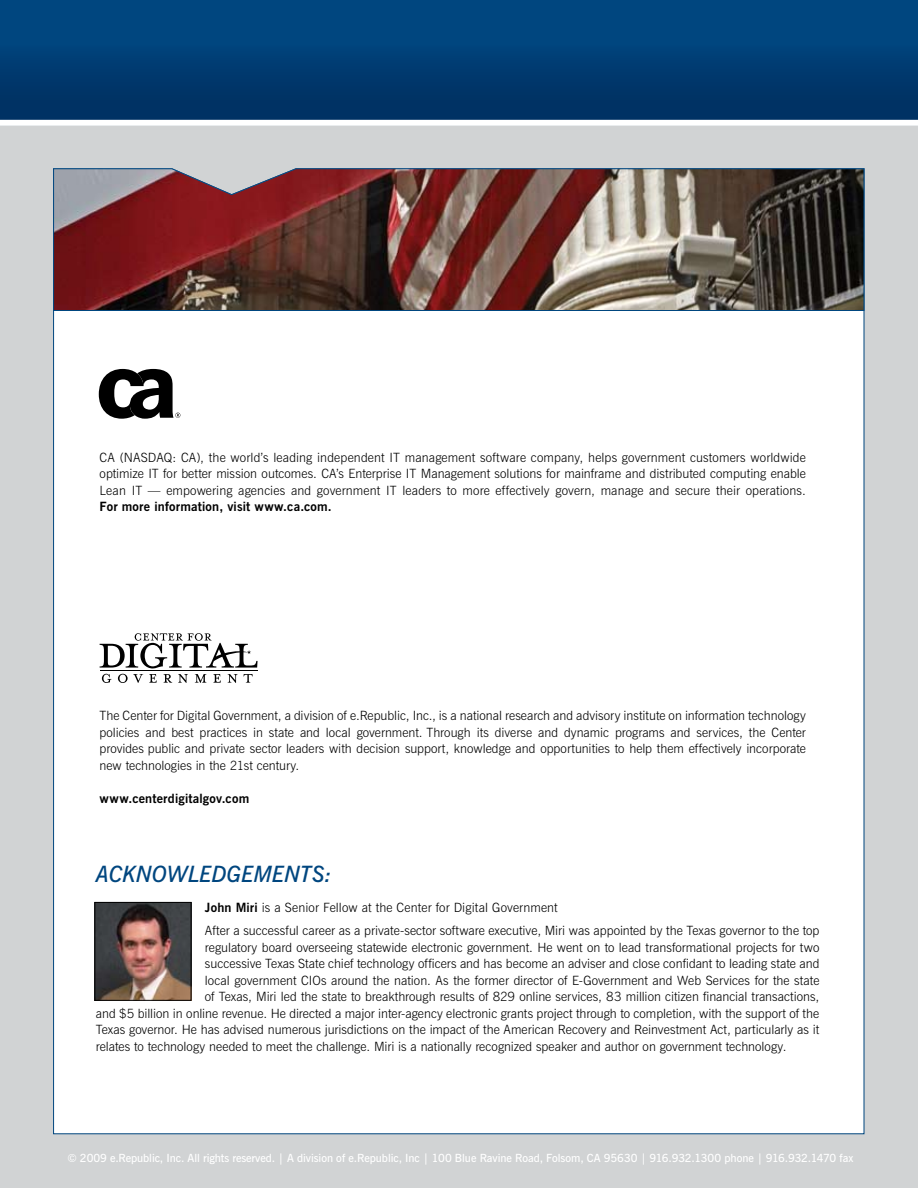
<style>
.page{position:relative;width:918px;height:1188px;background:#fff}
.page>*{position:absolute;margin:0;border:0;box-sizing:border-box;transform-origin:0 0}
.t1{font:italic 600 22.5px "News Gothic BT";color:#00467f}
.t2{font:300 12.75px/16.5px "News Gothic BT";color:#000;text-align:justify}
.t3{font:700 12.75px "News Gothic BT";letter-spacing:.015em;color:#000}
.t4{font:600 11.25px "News Gothic BT";letter-spacing:-.01em;color:#fff}
.s1{font-weight:700}
</style>
<div class="page">
<div style="left:0;top:105px;width:918px;height:1083px;background:#d1d3d4"></div>
<div style="left:0;top:0;width:918px;height:125px;background:linear-gradient(to bottom,#004b86,#002e5f)"></div>
<div style="left:0;top:120px;width:918px;height:6px;background:#fff"></div>
<div style="left:53px;top:311px;width:812px;height:824px;background:#fff"></div>
<svg style="left:100px;top:633px;width:158px;height:50px;background:#c2c2c2"></svg>
<hr style="left:100px;top:671px;width:157px;height:1px;background:#000">
<svg style="left:99px;top:369px;width:81px;height:50px;background:#616161"></svg>
<img style="left:53px;top:168px;width:812px;height:143px">
<img style="left:96px;top:904px;width:93px;height:95px">
<div style="left:94px;top:902px;width:97px;height:99px;border:1px solid #000"></div>
<p class="t2" style="left:100px;top:449px;width:708px">CA (NAS DAQ: CA), the world’s leading independent IT management software company, helps government customers worldwide optimize IT for better mission outcomes. CA’s Enterprise IT Management solutions for mainframe and distributed computing enable Lean IT — empowering agencies and government IT leaders to more effectively govern, manage and secure their operations.</p>
<p class="t3" style="left:100px;top:499px;width:234px">For more information, visit www.ca.com.</p>
<p class="t2" style="left:100px;top:708px;width:708px">The Center for Digital Government, a division of e.Republic, Inc., is a national research and advisory institute on information technology policies and best practices in state and local government. Through its diverse and dynamic programs and services, the Center provides public and private sector leaders with decision support, knowledge and opportunities to help them effectively incorporate new technologies in the 21st century.</p>
<p class="t3" style="left:100px;top:791px;width:151px">www.centerdigitalgov.com</p>
<h1 class="t1" style="left:96px;top:860px;width:238px">ACKNOWLEDGEMENTS:</h1>
<p class="t2" style="left:205px;top:896px;width:616px;line-height:23.2px"><span class="s1">John Miri</span> is a Senior Fellow at the Center for Digital Government<br>After a successful career as a private-sector software executive, M iri was appointed by the Texas governor to the top</p>
<p class="t2" style="left:205px;top:939px;width:616px">regulatory board overseeing statewide electronic government. He went on to lead transformational projects for two</p>
<p class="t2" style="left:205px;top:955px;width:616px">successive Texas State chief technology officers and has become an adviser and close confidant to leading state and</p>
<p class="t2" style="left:205px;top:972px;width:616px">local government CIOs around the nation. As the former director of E-Government and Web Services for the state</p>
<p class="t2" style="left:205px;top:988px;width:616px">of Texas, M iri led the state to breakthrough results of 829 online services, 83 million citizen financial transactions,</p>
<p class="t2" style="left:96px;top:1005px;width:725px">and $5 billion in online revenue. He directed a major inter-agency electronic grants project through to completion, with the support of the</p>
<p class="t2" style="left:96px;top:1021px;width:725px">Texas governor. He has advised numerous jurisdictions on the impact of the American Recovery and Reinvestment Act, particularly as it</p>
<p class="t2" style="left:96px;top:1038px;width:692px">relates to technology needed to meet the challenge. M iri is a nationally recognized speaker and author on government technology.</p>
<p class="t4" style="left:67px;top:1151px;width:788px">© 2009 e.Republic, Inc. All rights reserved. | A division of e.Republic, Inc | 100 Blue Ravine Road, Folsom, CA 95630 | 916.932.1300 phone | 916.932.1470 fax</p>
</div>
